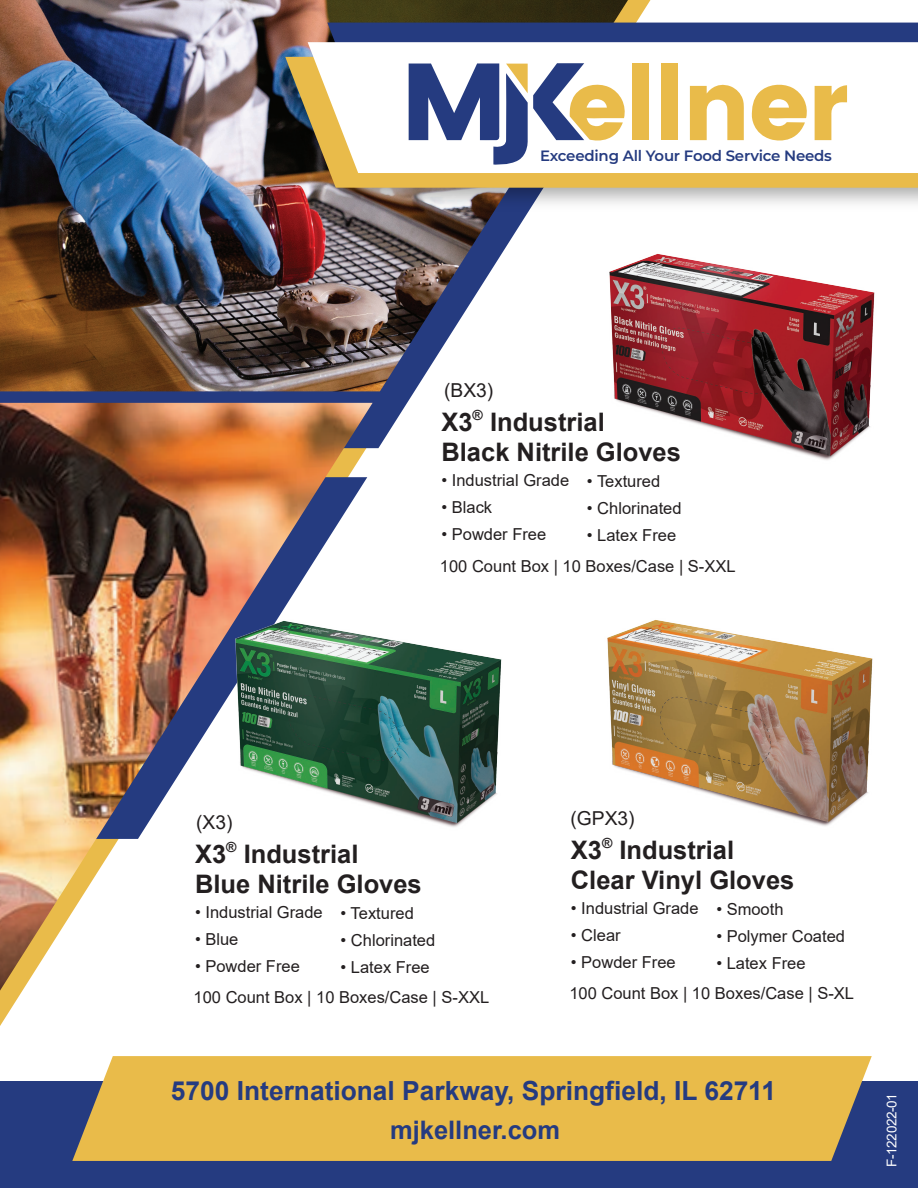
<style>
.page{position:relative;width:918px;height:1188px;background:#fff}
.page>*{position:absolute;margin:0;border:0;box-sizing:border-box;transform-origin:0 0}
.t1{font:700 26.4px "Arial";color:#253b80}
.t2{font:700 25.5px/30.6px "Arial";color:#231f20}
.t3{font:700 25.5px "Arial";color:#253b80}
.t4{font:19.2px "Arial";color:#231f20}
.t5{font:16.5px/30.8px "Arial";color:#231f20}
.t6{font:600 15px "Montserrat";letter-spacing:-.015em;color:#253b80}
.t7{font:13.5px "Arial";letter-spacing:-.025em;color:#fff}
</style>
<div class="page">
<div style="left:0;top:1081px;width:918px;height:107px;background:#253b80"></div>
<svg style="left:0;top:391px;width:415px;height:57px;background:#4a5a91"></svg>
<img style="left:0;top:0;width:628px;height:391px">
<img style="left:0;top:403px;width:373px;height:588px">
<img style="left:268px;top:42px;width:650px;height:176px">
<svg style="left:285px;top:57px;width:633px;height:131px;background:#c09c46"></svg>
<div style="left:327px;top:23px;width:591px;height:19px;background:#253b80"></div>
<svg style="left:308px;top:42px;width:610px;height:131px"></svg>
<svg style="left:72px;top:1056px;width:800px;height:105px;background:#e1b64e"></svg>
<svg style="left:409px;top:63px;width:216px;height:103px"></svg>
<svg style="left:752px;top:83px;width:55px;height:64px"></svg>
<div style="left:633px;top:64px;width:16px;height:76px;background:#e9bb4a"></div>
<div style="left:662px;top:64px;width:16px;height:76px;background:#e9bb4a"></div>
<svg style="left:690px;top:80px;width:54px;height:60px"></svg>
<svg style="left:815px;top:85px;width:32px;height:55px"></svg>
<img style="left:592px;top:191px;width:313px;height:269px">
<img style="left:607px;top:620px;width:266px;height:206px">
<img style="left:219px;top:557px;width:283px;height:314px">
<p class="t6" style="left:540px;top:145px;width:293px">Exceeding All Your Food Service Needs</p>
<p class="t4" style="left:444px;top:377px;width:51px">(BX3)</p>
<h2 class="t2" style="left:441px;top:407px;width:241px">X3<sup>®</sup> Industrial<br>Black Nitrile Gloves</h2>
<p class="t5" style="left:441px;top:465px;width:129px">• Industrial Grade</p>
<p class="t5" style="left:441px;top:492px;width:52px">• Black</p>
<p class="t5" style="left:441px;top:519px;width:106px">• Powder Free</p>
<p class="t5" style="left:587px;top:466px;width:75px">• Textured</p>
<p class="t5" style="left:587px;top:493px;width:96px">• Chlorinated</p>
<p class="t5" style="left:440px;top:520px;width:297px;text-indent:147px">• Latex Free<br>100 Count Box | 10 Boxes/Case | S-XXL</p>
<p class="t4" style="left:196px;top:809px;width:38px">(X3)</p>
<h2 class="t2" style="left:195px;top:839px;width:228px">X3<sup>®</sup> Industrial<br>Blue Nitrile Gloves</h2>
<p class="t5" style="left:195px;top:896px;width:129px">• Industrial Grade</p>
<p class="t5" style="left:195px;top:923px;width:45px">• Blue</p>
<p class="t5" style="left:195px;top:950px;width:106px">• Powder Free</p>
<p class="t5" style="left:341px;top:897px;width:75px">• Textured</p>
<p class="t5" style="left:341px;top:924px;width:96px">• Chlorinated</p>
<p class="t5" style="left:194px;top:951px;width:297px;text-indent:147px">• Latex Free<br>100 Count Box | 10 Boxes/Case | S-XXL</p>
<p class="t4" style="left:571px;top:805px;width:66px">(GPX3)</p>
<h2 class="t2" style="left:571px;top:835px;width:225px">X3<sup>®</sup> Industrial<br>Clear Vinyl Gloves</h2>
<p class="t5" style="left:571px;top:892px;width:129px">• Industrial Grade</p>
<p class="t5" style="left:571px;top:919px;width:51px">• Clear</p>
<p class="t5" style="left:571px;top:946px;width:106px">• Powder Free</p>
<p class="t5" style="left:716px;top:893px;width:69px">• Smooth</p>
<p class="t5" style="left:716px;top:920px;width:130px">• Polymer Coated</p>
<p class="t5" style="left:569px;top:947px;width:286px;text-indent:147px">• Latex Free<br>100 Count Box | 10 Boxes/Case | S-XL</p>
<h1 class="t1" style="left:171px;top:1072px;width:607px">5700 International Parkway, Springfield, IL 62711</h1>
<h2 class="t3" style="left:390px;top:1112px;width:172px">mjkellner.com</h2>
<p class="t7" style="left:882px;top:1167px;width:75px;rotate:-90deg">F-122022-01</p>
</div>
